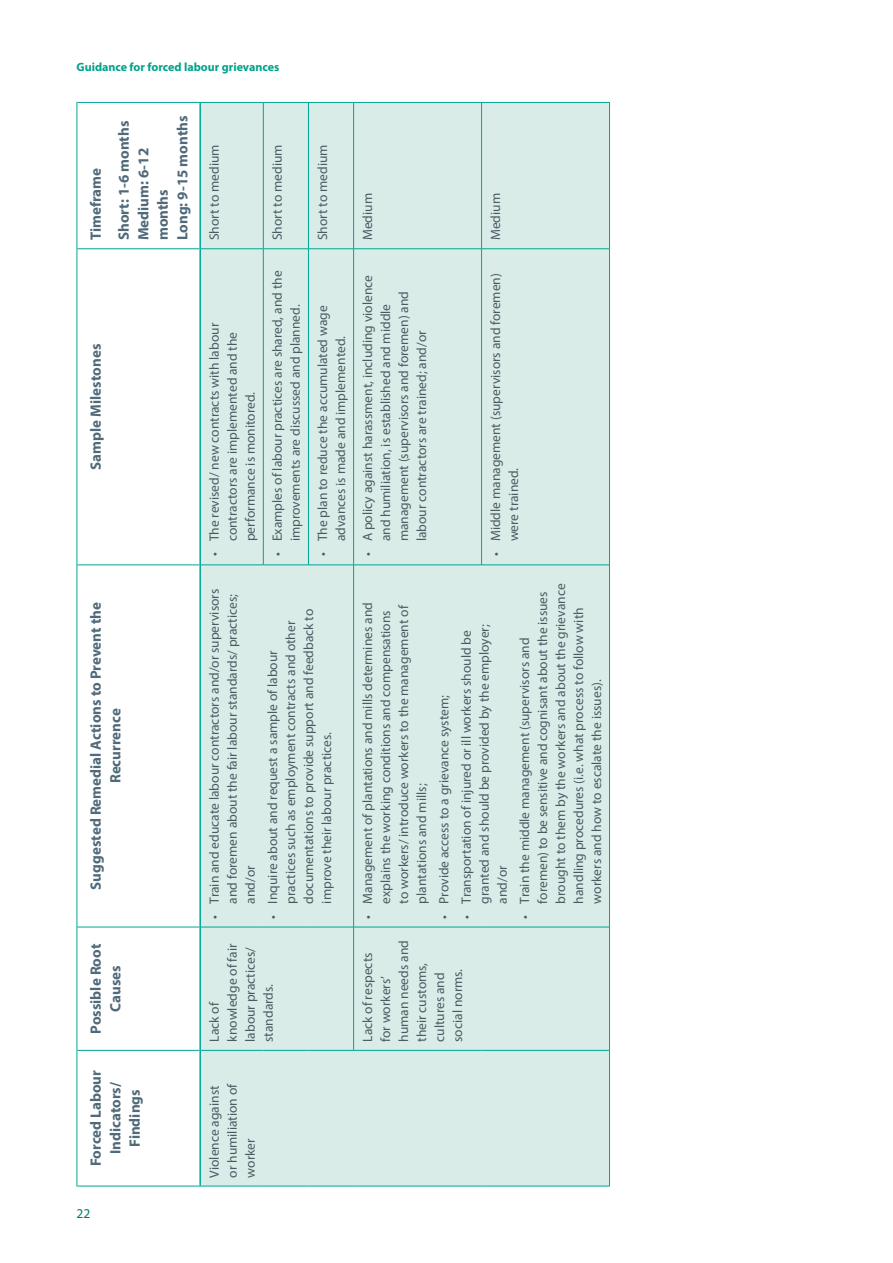
<style>
.page{position:relative;width:893px;height:1263px;background:#fff}
.page>*{position:absolute;margin:0;border:0;box-sizing:border-box;transform-origin:0 0}
.Table_Header{font:700 15px/19.5px "Myriad Pro";color:#506a7a;text-align:center}
.Column_1{font:13.5px/18px "Myriad Pro";color:#4c5a63}
.t1{font:13.5px "Myriad Pro";color:#007968}
.t2{font:700 12px "Myriad Pro";color:#00a289}
</style>
<div class="page">
<div style="left:201px;top:103px;width:408px;height:1083px;background:#daece7"></div>
<hr style="left:77px;top:1050px;width:1px;height:136px;background:#00a694">
<hr style="left:77px;top:1186px;width:123px;height:1px;background:#00a694">
<hr style="left:77px;top:927px;width:1px;height:123px;background:#00a694">
<hr style="left:77px;top:1050px;width:122px;height:1px;background:#00a694">
<hr style="left:77px;top:565px;width:1px;height:362px;background:#00a694">
<hr style="left:77px;top:927px;width:122px;height:1px;background:#00a694">
<hr style="left:77px;top:249px;width:1px;height:316px;background:#00a694">
<hr style="left:77px;top:564px;width:122px;height:1px;background:#00a694">
<hr style="left:77px;top:102px;width:1px;height:147px;background:#00a694">
<hr style="left:77px;top:248px;width:122px;height:1px;background:#00a694">
<hr style="left:77px;top:102px;width:123px;height:1px;background:#00a694">
<hr style="left:200px;top:1186px;width:63px;height:1px;background:#00a694">
<hr style="left:201px;top:1050px;width:62px;height:1px;background:#00a694">
<hr style="left:201px;top:927px;width:62px;height:1px;background:#00a694">
<hr style="left:201px;top:564px;width:62px;height:1px;background:#00a694">
<hr style="left:201px;top:248px;width:62px;height:1px;background:#00a694">
<hr style="left:200px;top:102px;width:63px;height:1px;background:#00a694">
<hr style="left:263px;top:1186px;width:45px;height:1px;background:#00a694">
<hr style="left:263px;top:1050px;width:45px;height:1px;background:#00a694">
<hr style="left:263px;top:927px;width:45px;height:1px;background:#00a694">
<hr style="left:263px;top:249px;width:1px;height:316px;background:#00a694">
<hr style="left:264px;top:564px;width:44px;height:1px;background:#00a694">
<hr style="left:263px;top:102px;width:1px;height:147px;background:#00a694">
<hr style="left:264px;top:248px;width:44px;height:1px;background:#00a694">
<hr style="left:264px;top:102px;width:44px;height:1px;background:#00a694">
<hr style="left:308px;top:1186px;width:46px;height:1px;background:#00a694">
<hr style="left:308px;top:1050px;width:45px;height:1px;background:#00a694">
<hr style="left:308px;top:927px;width:45px;height:1px;background:#00a694">
<hr style="left:308px;top:249px;width:1px;height:316px;background:#00a694">
<hr style="left:309px;top:564px;width:44px;height:1px;background:#00a694">
<hr style="left:308px;top:102px;width:1px;height:147px;background:#00a694">
<hr style="left:309px;top:248px;width:44px;height:1px;background:#00a694">
<hr style="left:309px;top:102px;width:44px;height:1px;background:#00a694">
<hr style="left:354px;top:1186px;width:128px;height:1px;background:#00a694">
<hr style="left:353px;top:927px;width:1px;height:124px;background:#00a694">
<hr style="left:354px;top:1050px;width:128px;height:1px;background:#00a694">
<hr style="left:353px;top:565px;width:1px;height:362px;background:#00a694">
<hr style="left:354px;top:927px;width:128px;height:1px;background:#00a694">
<hr style="left:353px;top:249px;width:1px;height:316px;background:#00a694">
<hr style="left:354px;top:564px;width:127px;height:1px;background:#00a694">
<hr style="left:353px;top:102px;width:1px;height:147px;background:#00a694">
<hr style="left:354px;top:248px;width:127px;height:1px;background:#00a694">
<hr style="left:354px;top:102px;width:127px;height:1px;background:#00a694">
<hr style="left:482px;top:1186px;width:127px;height:1px;background:#00a694">
<hr style="left:482px;top:1050px;width:127px;height:1px;background:#00a694">
<hr style="left:482px;top:927px;width:127px;height:1px;background:#00a694">
<hr style="left:481px;top:249px;width:1px;height:316px;background:#00a694">
<hr style="left:482px;top:564px;width:127px;height:1px;background:#00a694">
<hr style="left:481px;top:102px;width:1px;height:147px;background:#00a694">
<hr style="left:482px;top:248px;width:127px;height:1px;background:#00a694">
<hr style="left:482px;top:102px;width:127px;height:1px;background:#00a694">
<hr style="left:609px;top:1050px;width:1px;height:136px;background:#00a694">
<hr style="left:609px;top:927px;width:1px;height:123px;background:#00a694">
<hr style="left:609px;top:565px;width:1px;height:362px;background:#00a694">
<hr style="left:609px;top:249px;width:1px;height:316px;background:#00a694">
<hr style="left:609px;top:102px;width:1px;height:147px;background:#00a694">
<hr style="left:199px;top:1050px;width:2px;height:136px;background:#00a694">
<hr style="left:199px;top:927px;width:2px;height:123px;background:#00a694">
<hr style="left:199px;top:565px;width:2px;height:362px;background:#00a694">
<hr style="left:199px;top:249px;width:2px;height:316px;background:#00a694">
<hr style="left:199px;top:103px;width:2px;height:146px;background:#00a694">
<p class="t2" style="left:77px;top:59px;width:204px">Guidance for forced labour grievances</p>
<p class="Table_Header" style="left:86px;top:240px;width:74px;rotate:-90deg">Timeframe</p>
<p class="Table_Header" style="left:114px;top:240px;width:121px;rotate:-90deg">Short: 1-6 months</p>
<p class="Table_Header" style="left:133px;top:240px;width:94px;text-align:left;rotate:-90deg">Medium: 6-12 months</p>
<p class="Table_Header" style="left:172px;top:240px;width:126px;rotate:-90deg">Long: 9-15 months</p>
<p class="Table_Header" style="left:86px;top:470px;width:127px;rotate:-90deg">Sample Milestones</p>
<p class="Table_Header" style="left:86px;top:890px;width:289px;rotate:-90deg">Suggested Remedial Actions to Prevent the<br>Recurrence</p>
<p class="Table_Header" style="left:86px;top:1034px;width:91px;rotate:-90deg">Possible Root<br>Causes</p>
<p class="Table_Header" style="left:86px;top:1166px;width:98px;rotate:-90deg">Forced Labour<br>Indicators/<br>Findings</p>
<p class="t1" style="left:77px;top:1205px;width:15px">22</p>
<p class="Column_1" style="left:205px;top:240px;width:97px;rotate:-90deg">Short to medium</p>
<p class="Column_1" style="left:205px;top:541px;width:220px;text-indent:-15px;rotate:-90deg">• The revised/ new contracts with labour contractors are implemented and the performance is monitored.</p>
<p class="Column_1" style="left:268px;top:240px;width:97px;rotate:-90deg">Short to medium</p>
<p class="Column_1" style="left:268px;top:541px;width:272px;text-indent:-15px;rotate:-90deg">• Examples of labour practices are shared, and the improvements are discussed and planned.</p>
<p class="Column_1" style="left:313px;top:240px;width:97px;rotate:-90deg">Short to medium</p>
<p class="Column_1" style="left:313px;top:541px;width:238px;text-indent:-15px;rotate:-90deg">• The plan to reduce the accumulated wage advances is made and implemented.</p>
<p class="Column_1" style="left:205px;top:903px;width:316px;text-indent:-15px;rotate:-90deg">• Train and educate labour contractors and/or supervisors and foremen about the fair labour standards/ practices; and/or</p>
<p class="Column_1" style="left:263px;top:903px;width:296px;text-indent:-15px;rotate:-90deg">• Inquire about and request a sample of labour practices such as employment contracts and other documentations to provide support and feedback to improve their labour practices.</p>
<p class="Column_1" style="left:205px;top:1042px;width:100px;rotate:-90deg">Lack of knowledge of fair labour practices/ standards.</p>
<p class="Column_1" style="left:358px;top:240px;width:49px;rotate:-90deg">Medium</p>
<p class="Column_1" style="left:486px;top:240px;width:49px;rotate:-90deg">Medium</p>
<p class="Column_1" style="left:358px;top:541px;width:268px;text-indent:-15px;rotate:-90deg">• A policy against harassment, including violence and humiliation, is established and middle management (supervisors and foremen) and labour contractors are trained; and/or</p>
<p class="Column_1" style="left:486px;top:541px;width:269px;text-indent:-15px;rotate:-90deg">• Middle management (supervisors and foremen) were trained.</p>
<p class="Column_1" style="left:358px;top:903px;width:303px;text-indent:-15px;rotate:-90deg">• Management of plantations and mills determines and explains the working conditions and compensations to workers/ introduce workers to the management of plantations and mills;</p>
<p class="Column_1" style="left:435px;top:918px;width:225px;rotate:-90deg">• Provide access to a grievance system;</p>
<p class="Column_1" style="left:457px;top:903px;width:281px;text-indent:-15px;rotate:-90deg">• Transportation of injured or ill workers should be granted and should be provided by the employer; and/or</p>
<p class="Column_1" style="left:515px;top:903px;width:321px;text-indent:-15px;rotate:-90deg">• Train the middle management (supervisors and foremen) to be sensitive and cognisant about the issues brought to them by the workers and about the grievance handling procedures (i.e. what process to follow with workers and how to escalate the issues).</p>
<p class="Column_1" style="left:358px;top:1042px;width:103px;rotate:-90deg">Lack of respects for workers’ human needs and their customs, cultures and social norms.</p>
<p class="Column_1" style="left:205px;top:1177px;width:96px;rotate:-90deg">Violence against or humiliation of worker</p>
</div>
